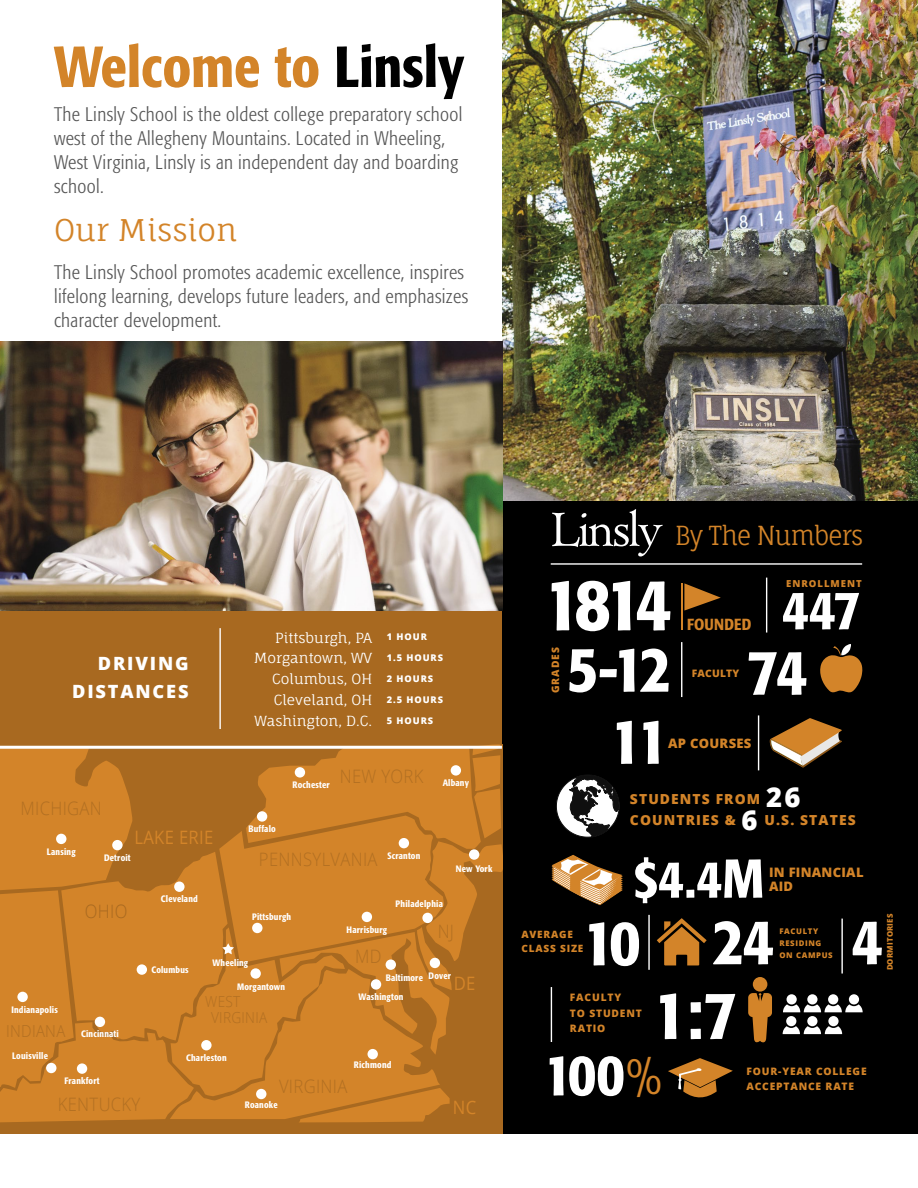
<style>
.page{position:relative;width:918px;height:1188px;background:#fff}
.page>*{position:absolute;margin:0;border:0;box-sizing:border-box;transform-origin:0 0}
.t1{font:500 condensed 75.3px "Formata";color:#fff}
.t2{font:500 condensed 69.45px "Formata";color:#fff}
.t3{font:500 condensed 65.55px "Formata";letter-spacing:-.07em;color:#fff}
.t4{font:500 condensed 59.55px "Formata";color:#fff}
.t5{font:500 condensed 57.3px "Formata";color:#d38429}
.t6{font:500 condensed 55.95px "Formata";color:#fff}
.t7{font:500 condensed 54px "Formata";color:#fff}
.t8{font:30px "Fauna One";color:#d38429}
.t9{font:26.4px "Fauna One";letter-spacing:-.03em;color:#d38429;scale:.9 1}
.t10{font:300 condensed 19.5px/24px "Formata";letter-spacing:.02em;color:#555}
.t11{font:300 18.45px "Open Sans";letter-spacing:.02em;color:#b16f22;scale:.9 1}
.t12{font:18.45px "Open Sans";letter-spacing:.02em;color:#d38429;scale:.9 1}
.t13{font:300 18.45px "Open Sans";color:#a86920;scale:.9 1}
.t14{font:800 18.3px/27.6px "Open Sans";letter-spacing:.1em;color:#fff;text-align:right}
.t15{font:300 16.5px "Open Sans";letter-spacing:.02em;color:#b16f22;scale:.9 1}
.t16{font:500 condensed 15.9px "Formata";letter-spacing:.015em;color:#d38429}
.t17{font:300 15.15px "Open Sans";color:#b16f22;scale:.9 1}
.t18{font:13.95px/20.9px "Fauna One";color:#fff;text-align:right}
.t19{font:800 13.8px/21px "Open Sans";letter-spacing:.08em;color:#d38429}
.t20{font:800 13.05px/14.1px "Open Sans";letter-spacing:.02em;color:#d38429}
.t21{font:800 10.2px/15.6px "Open Sans";letter-spacing:.08em;color:#d38429}
.t22{font:800 10.2px "Open Sans";letter-spacing:.02em;color:#d38429}
.t23{font:800 10.05px/14.1px "Open Sans";letter-spacing:.08em;color:#d38429}
.t24{font:800 9.6px "Open Sans";letter-spacing:.1em;color:#d38429}
.t25{font:500 condensed 9.3px "Formata";letter-spacing:.02em;color:#fff}
.t26{font:800 9.15px "Open Sans";letter-spacing:.1em;color:#fff}
.t27{font:800 7.8px/11.9px "Open Sans";letter-spacing:.08em;color:#d38429}
.t28{font:800 7.8px "Open Sans";letter-spacing:.02em;color:#d38429}
.s1{color:#000}
.s2{font-size:27.45px;color:#fff}
.s3{font-family:"Fauna One";font-weight:400;font-stretch:normal;font-size:46.65px;color:#d38429}
</style>
<div class="page">
<div style="left:0;top:611px;width:504px;height:140px;background:#a86920"></div>
<div style="left:503px;top:500px;width:415px;height:634px;background:#000"></div>
<div style="left:0;top:744px;width:503px;height:390px;background:#a86920"></div>
<svg style="left:0;top:744px;width:503px;height:379px"></svg>
<div style="left:252px;top:923px;width:11px;height:10px;background:#fff;border-radius:50%"></div>
<div style="left:174px;top:882px;width:11px;height:10px;background:#fff;border-radius:50%"></div>
<div style="left:250px;top:968px;width:11px;height:11px;background:#fff;border-radius:50%"></div>
<div style="left:95px;top:1017px;width:10px;height:10px;background:#fff;border-radius:50%"></div>
<div style="left:46px;top:1063px;width:10px;height:10px;background:#fff;border-radius:50%"></div>
<div style="left:257px;top:811px;width:10px;height:11px;background:#fff;border-radius:50%"></div>
<div style="left:295px;top:767px;width:10px;height:11px;background:#fff;border-radius:50%"></div>
<div style="left:469px;top:849px;width:10px;height:11px;background:#fff;border-radius:50%"></div>
<div style="left:399px;top:838px;width:10px;height:10px;background:#fff;border-radius:50%"></div>
<div style="left:256px;top:1089px;width:10px;height:10px;background:#fff;border-radius:50%"></div>
<img style="left:503px;top:0;width:415px;height:500px">
<hr style="left:0;top:746px;width:502px;height:3px;background:#fff">
<svg style="left:684px;top:583px;width:37px;height:28px"></svg>
<hr style="left:681px;top:583px;width:2px;height:47px;background:#d38429">
<hr style="left:766px;top:578px;width:1px;height:55px;background:#fff">
<svg style="left:820px;top:644px;width:42px;height:49px"></svg>
<hr style="left:681px;top:642px;width:1px;height:55px;background:#fff">
<svg style="left:668px;top:1058px;width:65px;height:40px"></svg>
<svg style="left:552px;top:509px;width:111px;height:47px"></svg>
<hr style="left:551px;top:563px;width:311px;height:2px;background:#fff">
<img style="left:0;top:341px;width:503px;height:270px">
<hr style="left:551px;top:987px;width:1px;height:55px;background:#fff">
<div style="left:753px;top:977px;width:14px;height:15px;background:#d38429;border-radius:50%"></div>
<svg style="left:748px;top:993px;width:24px;height:49px"></svg>
<svg style="left:783px;top:994px;width:80px;height:40px"></svg>
<hr style="left:219px;top:628px;width:2px;height:101px;background:#fff">
<svg style="left:556px;top:775px;width:64px;height:63px"></svg>
<svg style="left:770px;top:718px;width:72px;height:50px"></svg>
<hr style="left:758px;top:715px;width:1px;height:55px;background:#fff">
<svg style="left:552px;top:855px;width:71px;height:50px"></svg>
<svg style="left:657px;top:918px;width:50px;height:47px"></svg>
<hr style="left:648px;top:915px;width:2px;height:55px;background:#fff">
<hr style="left:841px;top:919px;width:2px;height:55px;background:#fff">
<h3 class="t5" style="left:54px;top:32px;width:412px">Welcome to <span class="s1">Linsly</span></h3>
<p class="t10" style="left:54px;top:102px;width:410px">The Linsly School is the oldest college preparatory school west of the Allegheny Mountains. Located in Wheeling, West Virginia, Linsly is an independent day and boarding school.</p>
<h3 class="t8" style="left:54px;top:211px;width:185px">Our Mission</h3>
<p class="t10" style="left:54px;top:260px;width:416px">The Linsly School promotes academic excellence, inspires lifelong learning, develops future leaders, and emphasizes character development.</p>
<p class="t14" style="left:72px;top:649px;width:118px">DRIVING<br>DISTANCES</p>
<p class="t18" style="left:254px;top:627px;width:120px">Pittsburgh, PA<br>Morgantown, WV<br>Columbus, OH<br>Cleveland, OH<br>Washington, D.C.</p>
<p class="t26" style="left:387px;top:629px;width:42px">1 HOUR</p>
<p class="t26" style="left:387px;top:650px;width:58px">1.5 HOURS</p>
<p class="t26" style="left:387px;top:672px;width:48px">2 HOURS</p>
<p class="t26" style="left:387px;top:693px;width:58px">2.5 HOURS</p>
<p class="t26" style="left:387px;top:714px;width:48px">5 HOURS</p>
<p class="t25" style="left:293px;top:779px;width:39px">Rochester</p>
<p class="t11" style="left:340px;top:764px;width:94px">NEW YORK</p>
<p class="t25" style="left:443px;top:777px;width:28px">Albany</p>
<p class="t11" style="left:21px;top:796px;width:92px">MICHIGAN</p>
<p class="t12" style="left:134px;top:824px;width:89px">LAKE ERIE</p>
<p class="t25" style="left:248px;top:823px;width:29px">Buffalo</p>
<p class="t25" style="left:47px;top:846px;width:30px">Lansing</p>
<p class="t25" style="left:104px;top:852px;width:28px">Detroit</p>
<p class="t11" style="left:259px;top:847px;width:133px">PENNSYLVANIA</p>
<p class="t25" style="left:387px;top:850px;width:34px">Scranton</p>
<p class="t25" style="left:456px;top:863px;width:38px">New York</p>
<p class="t13" style="left:85px;top:899px;width:49px">OHIO</p>
<p class="t25" style="left:161px;top:893px;width:38px">Cleveland</p>
<p class="t25" style="left:252px;top:912px;width:41px">Pittsburgh</p>
<p class="t25" style="left:396px;top:898px;width:49px">Philadelphia</p>
<p class="t25" style="left:347px;top:924px;width:42px">Harrisburg</p>
<p class="t11" style="left:438px;top:919px;width:20px">NJ</p>
<p class="t25" style="left:11px;top:1004px;width:48px">Indianapolis</p>
<p class="t15" style="left:6px;top:1019px;width:67px">INDIANA</p>
<p class="t25" style="left:12px;top:1050px;width:37px">Louisville</p>
<p class="t25" style="left:81px;top:1028px;width:39px">Cincinnati</p>
<p class="t25" style="left:65px;top:1075px;width:37px">Frankfort</p>
<p class="t11" style="left:58px;top:1091px;width:93px">KENTUCKY</p>
<p class="t25" style="left:151px;top:964px;width:39px">Columbus</p>
<p class="t25" style="left:212px;top:957px;width:37px">Wheeling</p>
<p class="t25" style="left:237px;top:981px;width:50px">Morgantown</p>
<p class="t17" style="left:205px;top:991px;width:41px">WEST</p>
<p class="t25" style="left:186px;top:1052px;width:42px">Charleston</p>
<p class="t11" style="left:355px;top:944px;width:31px">MD</p>
<p class="t25" style="left:386px;top:973px;width:67px">Baltimore Dover</p>
<p class="t12" style="left:454px;top:971px;width:26px">DE</p>
<p class="t25" style="left:359px;top:991px;width:46px">Washington</p>
<p class="t25" style="left:354px;top:1060px;width:39px">Richmond</p>
<p class="t11" style="left:279px;top:1074px;width:77px">VIRGINIA</p>
<p class="t25" style="left:245px;top:1099px;width:34px">Roanoke</p>
<p class="t12" style="left:453px;top:1095px;width:27px">NC</p>
<h3 class="t9" style="left:675px;top:519px;width:210px">By The Numbers</h3>
<h1 class="t1" style="left:544px;top:558px;width:129px">1814</h1>
<p class="t16" style="left:687px;top:615px;width:66px">FOUNDED</p>
<p class="t24" style="left:786px;top:576px;width:77px">ENROLLMENT</p>
<h3 class="t6" style="left:782px;top:576px;width:80px">447</h3>
<p class="t21" style="left:547px;top:693px;width:48px;rotate:-90deg">GRADES</p>
<h3 class="t3" style="left:567px;top:629px;width:243px">5-12 74</h3>
<p class="t22" style="left:692px;top:665px;width:49px">FACULTY</p>
<h3 class="t3" style="left:610px;top:701px;width:60px">11</h3>
<p class="t20" style="left:668px;top:735px;width:85px">AP COURSES</p>
<p class="t19" style="left:630px;top:788px;width:227px">STUDENTS FROM <span class="s2">26<br></span>COUNTRIES &amp; <span class="s2">6</span> U.S. STATES</p>
<h3 class="t7" style="left:634px;top:846px;width:132px">$4.4M</h3>
<p class="t20" style="left:769px;top:865px;width:96px">IN FINANCIAL<br>AID</p>
<p class="t27" style="left:779px;top:925px;width:43px">FACULTY<br>RESIDING</p>
<p class="t23" style="left:521px;top:927px;width:64px">AVERAGE<br>CLASS SIZE</p>
<h3 class="t3" style="left:583px;top:902px;width:60px">10</h3>
<h3 class="t3" style="left:852px;top:901px;width:33px">4</h3>
<p class="t28" style="left:884px;top:970px;width:58px;rotate:-90deg">DORMITORIES</p>
<h3 class="t3" style="left:712px;top:901px;width:64px">24</h3>
<p class="t27" style="left:779px;top:949px;width:55px">ON CAMPUS</p>
<p class="t21" style="left:570px;top:989px;width:73px">FACULTY<br>TO STUDENT<br>RATIO</p>
<h2 class="t2" style="left:653px;top:972px;width:85px">1:7</h2>
<h3 class="t4" style="left:544px;top:1038px;width:121px">100<span class="s3">%</span></h3>
<p class="t21" style="left:747px;top:1063px;width:122px">FOUR-YEAR COLLEGE<br>ACCEPTANCE RATE</p>
</div>
